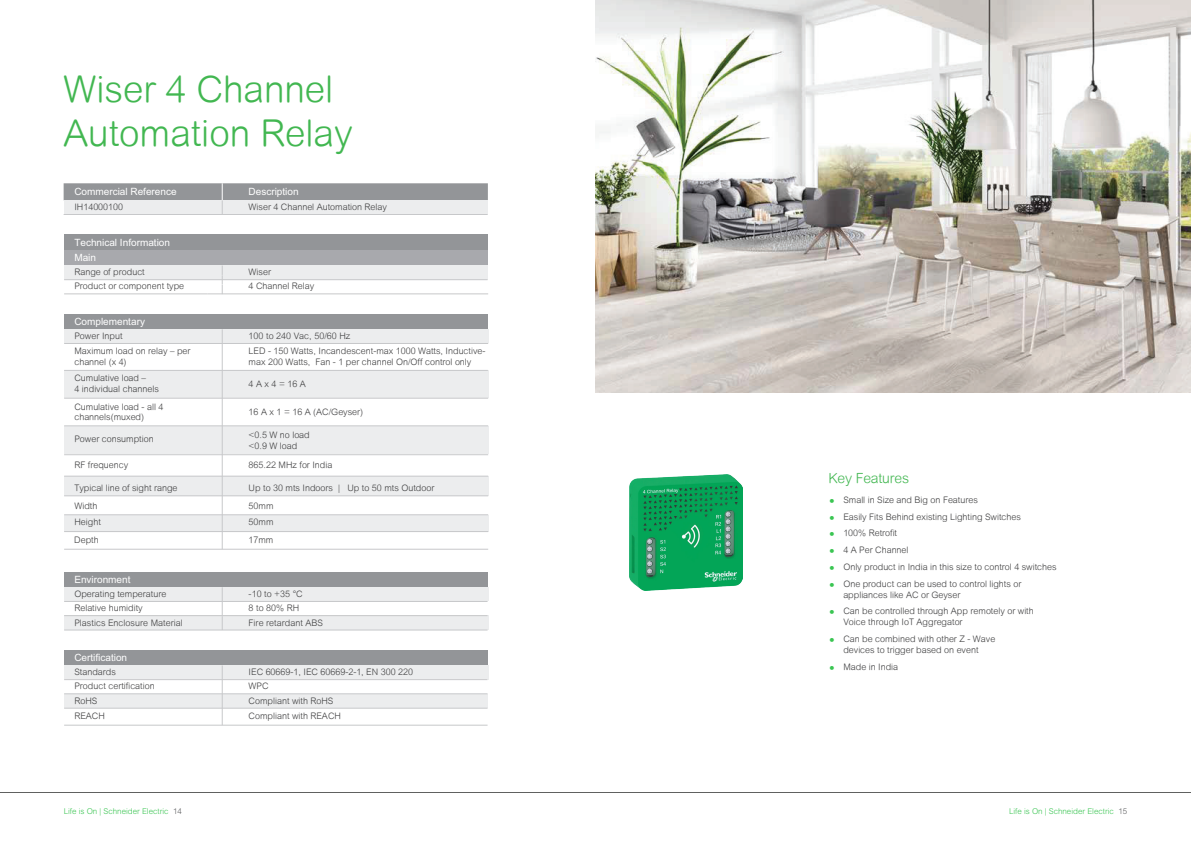
<style>
.page{position:relative;width:1191px;height:842px;background:#fff}
.page>*{position:absolute;margin:0;border:0;box-sizing:border-box;transform-origin:0 0}
.t1{font:300 37px/44.4px "Arial Rounded MT";color:#42b751}
.t2{font:300 14px "Arial Rounded MT";letter-spacing:-.01em;color:#42b751}
.t3{font:10px/15.2px "Arial MT Std";color:#fff}
.t4{font:300 9px/16.8px "Arial Rounded MT";color:#3e3e3f}
.t5{font:300 8px "Arial Rounded MT Pro";color:#3ac552}
.s1{color:#57585a}
</style>
<div class="page">
<hr style="left:0;top:792px;width:1191px;height:1px;background:#606160">
<div style="left:64px;top:314px;width:424px;height:15px;background:#939598"></div>
<div style="left:64px;top:329px;width:424px;height:14px;background:#ecedee"></div>
<div style="left:64px;top:370px;width:424px;height:28px;background:#ecedee"></div>
<div style="left:64px;top:426px;width:424px;height:29px;background:#ecedee"></div>
<div style="left:64px;top:476px;width:424px;height:20px;background:#ecedee"></div>
<div style="left:64px;top:515px;width:424px;height:17px;background:#ecedee"></div>
<hr style="left:64px;top:343px;width:424px;height:1px;background:#c7c8ca">
<hr style="left:64px;top:370px;width:424px;height:1px;background:#c7c8ca">
<hr style="left:64px;top:398px;width:424px;height:1px;background:#c7c8ca">
<hr style="left:64px;top:426px;width:424px;height:1px;background:#c7c8ca">
<hr style="left:64px;top:454px;width:424px;height:1px;background:#c7c8ca">
<hr style="left:64px;top:476px;width:424px;height:1px;background:#c7c8ca">
<hr style="left:64px;top:496px;width:424px;height:1px;background:#c7c8ca">
<hr style="left:64px;top:514px;width:424px;height:1px;background:#c7c8ca">
<div style="left:64px;top:234px;width:424px;height:16px;background:#939598"></div>
<div style="left:64px;top:250px;width:424px;height:15px;background:#a8a9ad"></div>
<div style="left:64px;top:265px;width:424px;height:15px;background:#ecedee"></div>
<hr style="left:64px;top:279px;width:423px;height:1px;background:#c7c8ca">
<svg style="left:222px;top:265px;width:1px;height:29px"></svg>
<hr style="left:64px;top:294px;width:143px;height:1px;background:#c7c8ca">
<hr style="left:207px;top:294px;width:281px;height:1px;background:#c7c8ca">
<hr style="left:64px;top:531px;width:424px;height:1px;background:#c7c8ca">
<hr style="left:64px;top:549px;width:424px;height:1px;background:#c7c8ca">
<svg style="left:64px;top:183px;width:424px;height:31px;background:#bcbdbf"></svg>
<hr style="left:64px;top:214px;width:423px;height:1px;background:#c7c8ca">
<hr style="left:222px;top:329px;width:1px;height:220px;background:#c7c8ca">
<img style="left:629px;top:474px;width:113px;height:116px">
<div style="left:64px;top:572px;width:424px;height:16px;background:#939598"></div>
<div style="left:64px;top:587px;width:424px;height:14px;background:#ecedee"></div>
<div style="left:64px;top:616px;width:424px;height:14px;background:#ecedee"></div>
<hr style="left:64px;top:601px;width:423px;height:1px;background:#c7c8ca">
<svg style="left:222px;top:587px;width:1px;height:43px"></svg>
<hr style="left:64px;top:615px;width:423px;height:1px;background:#c7c8ca">
<hr style="left:64px;top:630px;width:423px;height:1px;background:#c7c8ca">
<div style="left:64px;top:650px;width:424px;height:16px;background:#939598"></div>
<div style="left:64px;top:665px;width:424px;height:15px;background:#ecedee"></div>
<div style="left:64px;top:694px;width:424px;height:14px;background:#ecedee"></div>
<hr style="left:64px;top:679px;width:423px;height:1px;background:#c7c8ca">
<hr style="left:222px;top:665px;width:1px;height:60px;background:#c7c8ca">
<hr style="left:64px;top:693px;width:423px;height:1px;background:#c7c8ca">
<hr style="left:64px;top:708px;width:423px;height:1px;background:#c7c8ca">
<hr style="left:64px;top:725px;width:423px;height:1px;background:#c7c8ca">
<img style="left:595px;top:0;width:596px;height:393px">
<h1 class="t1" style="left:64px;top:67px;width:290px">Wiser 4 Channel<br>Automation Relay</h1>
<p class="t3" style="left:74px;top:184px;width:104px">Commercial Reference</p>
<p class="t4" style="left:74px;top:198px;width:50px">IH14000100</p>
<p class="t3" style="left:249px;top:184px;width:52px">Description</p>
<p class="t4" style="left:249px;top:198px;width:140px">Wiser 4 Channel Automation Relay</p>
<p class="t3" style="left:74px;top:235px;width:97px">Technical Information<br>Main</p>
<p class="t4" style="left:74px;top:265px;width:111px;line-height:14.2px">Range of product<br>Product or component type</p>
<p class="t4" style="left:249px;top:265px;width:67px;line-height:14.2px">Wiser<br>4 Channel Relay</p>
<p class="t3" style="left:74px;top:314px;width:72px">Complementary</p>
<p class="t4" style="left:74px;top:328px;width:118px;line-height:14.9px">Power Input<br>Maximum load on relay – per</p>
<p class="t4" style="left:74px;top:353px;width:73px">channel (x 4)<br>Cumulative load –</p>
<p class="t4" style="left:74px;top:381px;width:86px">4 individual channels</p>
<p class="t4" style="left:249px;top:328px;width:238px;line-height:15.5px">100 to 240 Vac, 50/60 Hz<br>LED - 150 Watts, Incandescent-max 1000 Watts, Inductive-</p>
<p class="t4" style="left:249px;top:354px;width:224px">max 200 Watts, Fan - 1 per channel On/Off control only</p>
<p class="t4" style="left:249px;top:375px;width:59px">4 A x 4 = 16 A</p>
<p class="t4" style="left:74px;top:401px;width:91px;line-height:10.8px">Cumulative load - all 4 channels(muxed)</p>
<p class="t4" style="left:249px;top:403px;width:116px">16 A x 1 = 16 A (AC/Geyser)</p>
<p class="t4" style="left:74px;top:430px;width:81px">Power consumption</p>
<p class="t4" style="left:249px;top:429px;width:63px;line-height:10.8px">&lt;0.5 W no load &lt;0.9 W load</p>
<p class="t4" style="left:74px;top:457px;width:55px">RF frequency</p>
<p class="t4" style="left:249px;top:457px;width:85px">865.22 MHz for India</p>
<p class="t4" style="left:74px;top:479px;width:105px">Typical line of sight range</p>
<p class="t4" style="left:249px;top:479px;width:187px">Up to 30 mts Indoors | Up to 50 mts Outdoor</p>
<p class="t4" style="left:74px;top:497px;width:24px">Width</p>
<p class="t4" style="left:249px;top:497px;width:26px">50mm</p>
<p class="t4" style="left:74px;top:514px;width:28px">Height</p>
<p class="t4" style="left:249px;top:514px;width:26px">50mm</p>
<p class="t4" style="left:74px;top:532px;width:26px">Depth</p>
<p class="t4" style="left:248px;top:532px;width:26px">17mm</p>
<p class="t3" style="left:74px;top:572px;width:58px">Environment</p>
<p class="t4" style="left:74px;top:586px;width:110px;line-height:14.5px">Operating temperature<br>Relative humidity<br>Plastics Enclosure Material</p>
<p class="t4" style="left:249px;top:586px;width:76px;line-height:14.5px">-10 to +35 °C<br>8 to 80% RH<br>Fire retardant ABS</p>
<p class="t3" style="left:74px;top:650px;width:54px">Certification</p>
<p class="t4" style="left:74px;top:665px;width:82px;line-height:14.5px">Standards<br>Product certification<br>RoHS</p>
<p class="t4" style="left:249px;top:665px;width:166px;line-height:14.5px">IEC 60669-1, IEC 60669-2-1, EN 300 220<br>WPC<br>Compliant with RoHS</p>
<p class="t4" style="left:74px;top:707px;width:32px">REACH</p>
<p class="t4" style="left:249px;top:707px;width:94px">Compliant with REACH</p>
<h2 class="t2" style="left:828px;top:470px;width:82px">Key Features</h2>
<p class="t4" style="left:843px;top:491px;width:215px">Small in Size and Big on Features<br>Easily Fits Behind existing Lighting Switches<br>100% Retrofit<br>4 A Per Channel<br>Only product in India in this size to control 4 switches One product can be used to control lights or</p>
<p class="t4" style="left:843px;top:586px;width:192px">appliances like AC or Geyser<br>Can be controlled through App remotely or with</p>
<p class="t4" style="left:843px;top:614px;width:153px">Voice through IoT Aggregator<br>Can be combined with other Z - Wave</p>
<p class="t4" style="left:843px;top:641px;width:137px">devices to trigger based on event<br>Made in India</p>
<p class="t5" style="left:64px;top:806px;width:120px">Life is On | Schneider Electric <span class="s1">14</span></p>
<p class="t5" style="left:1009px;top:806px;width:120px">Life is On | Schneider Electric <span class="s1">15</span></p>
</div>
